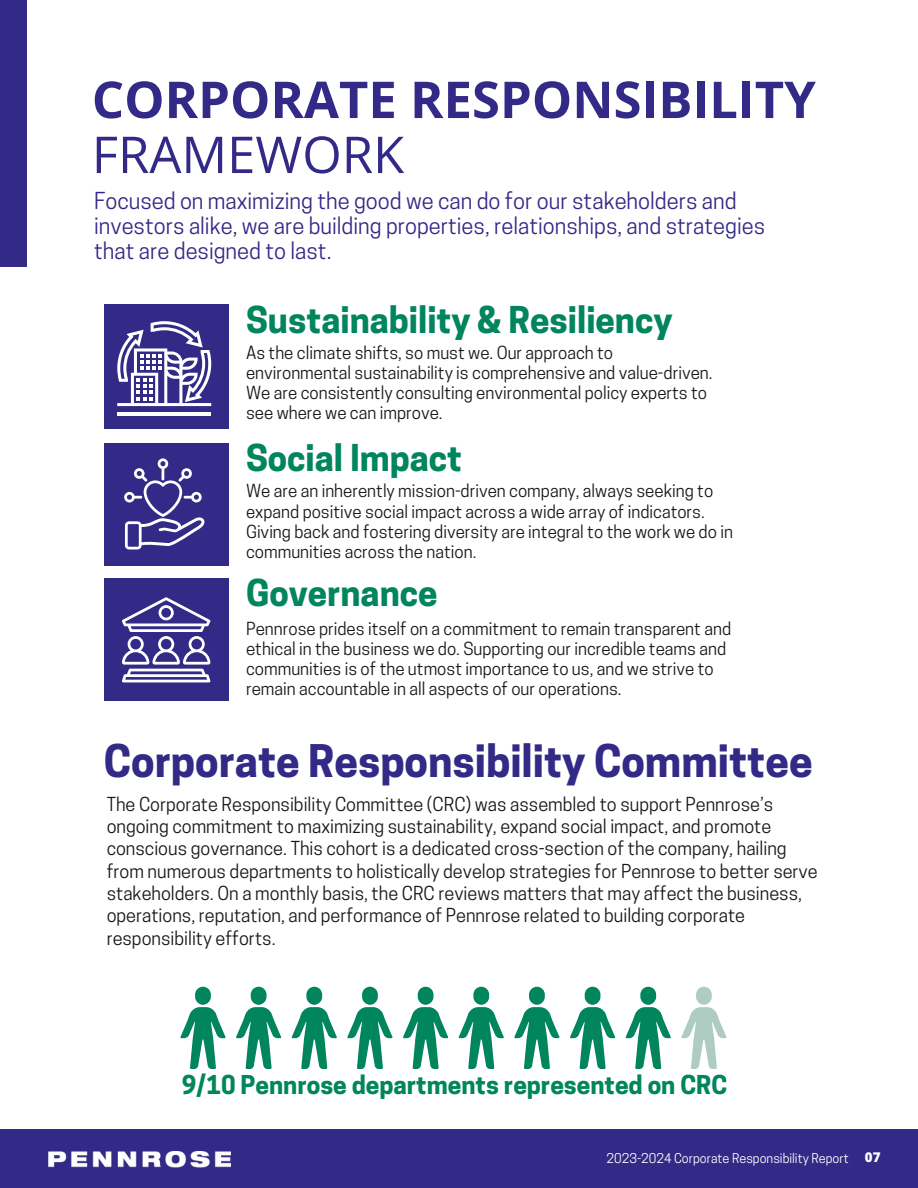
<style>
.page{position:relative;width:918px;height:1188px;background:#fff}
.page>*{position:absolute;margin:0;border:0;box-sizing:border-box;transform-origin:0 0}
.t1{font:700 50.85px "Open Sans";color:#332986}
.t2{font:50.85px "Open Sans";color:#332986}
.t3{font:700 42.3px "Cooper Hewitt";color:#332986}
.t4{font:700 34.8px "Cooper Hewitt";color:#00855d}
.t5{font:700 24.45px "Cooper Hewitt";color:#00855d}
.t6{font:21.9px/24.8px "Cooper Hewitt";color:#332986}
.t7{font:18.15px/22.2px "Cooper Hewitt";color:#191717}
.t8{font:16.95px/20.1px "Cooper Hewitt";color:#191717}
.t9{font:800 13.35px "Open Sans";color:#fff}
.t10{font:12.75px "Cooper Hewitt";color:#fff}
</style>
<div class="page">
<div style="left:0;top:0;width:26px;height:267px;background:#332986"></div>
<div style="left:104px;top:304px;width:125px;height:125px;background:#332986"></div>
<div style="left:104px;top:443px;width:125px;height:122px;background:#332986"></div>
<div style="left:104px;top:579px;width:125px;height:122px;background:#332986"></div>
<hr style="left:117px;top:412px;width:94px;height:3px;background:#fff">
<svg style="left:117px;top:321px;width:94px;height:85px"></svg>
<svg style="left:122px;top:597px;width:89px;height:85px"></svg>
<svg style="left:124px;top:458px;width:81px;height:91px"></svg>
<svg style="left:180px;top:987px;width:268px;height:82px"></svg>
<svg style="left:681px;top:987px;width:46px;height:82px"></svg>
<div style="left:0;top:1129px;width:918px;height:59px;background:#332986"></div>
<img style="left:49px;top:1152px;width:181px;height:16px">
<p class="t1" style="left:92px;top:64px;width:726px">CORPORATE RESPONSIBILITY</p>
<h4 class="t2" style="left:92px;top:119px;width:314px">FRAMEWORK</h4>
<p class="t6" style="left:94px;top:191px;width:673px">Focused on maximizing the good we can do for our stakeholders and investors alike, we are building properties, relationships, and strategies that are designed to last.</p>
<p class="t4" style="left:246px;top:306px;width:428px">Sustainability &amp; Resiliency</p>
<p class="t8" style="left:246px;top:344px;width:468px">As the climate shifts, so must we. Our approach to environmental sustainability is comprehensive and value-driven.<br>We are consistently consulting environmental policy experts to see where we can improve.</p>
<p class="t4" style="left:246px;top:445px;width:218px">Social Impact</p>
<h4 class="t8" style="left:246px;top:483px;width:488px">We are an inherently mission-driven company, always seeking to expand positive social impact across a wide array of indicators.<br>Giving back and fostering diversity are integral to the work we do in communities across the nation.</h4>
<h4 class="t4" style="left:246px;top:580px;width:193px">Governance</h4>
<p class="t8" style="left:246px;top:620px;width:487px">Pennrose prides itself on a commitment to remain transparent and ethical in the business we do. Supporting our incredible teams and communities is of the utmost importance to us, and we strive to remain accountable in all aspects of our operations.</p>
<h2 class="t3" style="left:104px;top:746px;width:710px">Corporate Responsibility Committee</h2>
<h6 class="t7" style="left:107px;top:795px;width:713px">The Corporate Responsibility Committee (CRC) was assembled to support Pennrose’s ongoing commitment to maximizing sustainability, expand social impact, and promote conscious governance. This cohort is a dedicated cross-section of the company, hailing from numerous departments to holistically develop strategies for Pennrose to better serve stakeholders. On a monthly basis, the CRC reviews matters that may affect the business, operations, reputation, and performance of Pennrose related to building corporate responsibility efforts.</h6>
<h3 class="t5" style="left:182px;top:1076px;width:547px">9/10 Pennrose departments represented on CRC</h3>
<h5 class="t10" style="left:607px;top:1153px;width:244px">2023-2024 Corporate Responsibility Report</h5>
<p class="t9" style="left:865px;top:1148px;width:17px">07</p>
</div>
